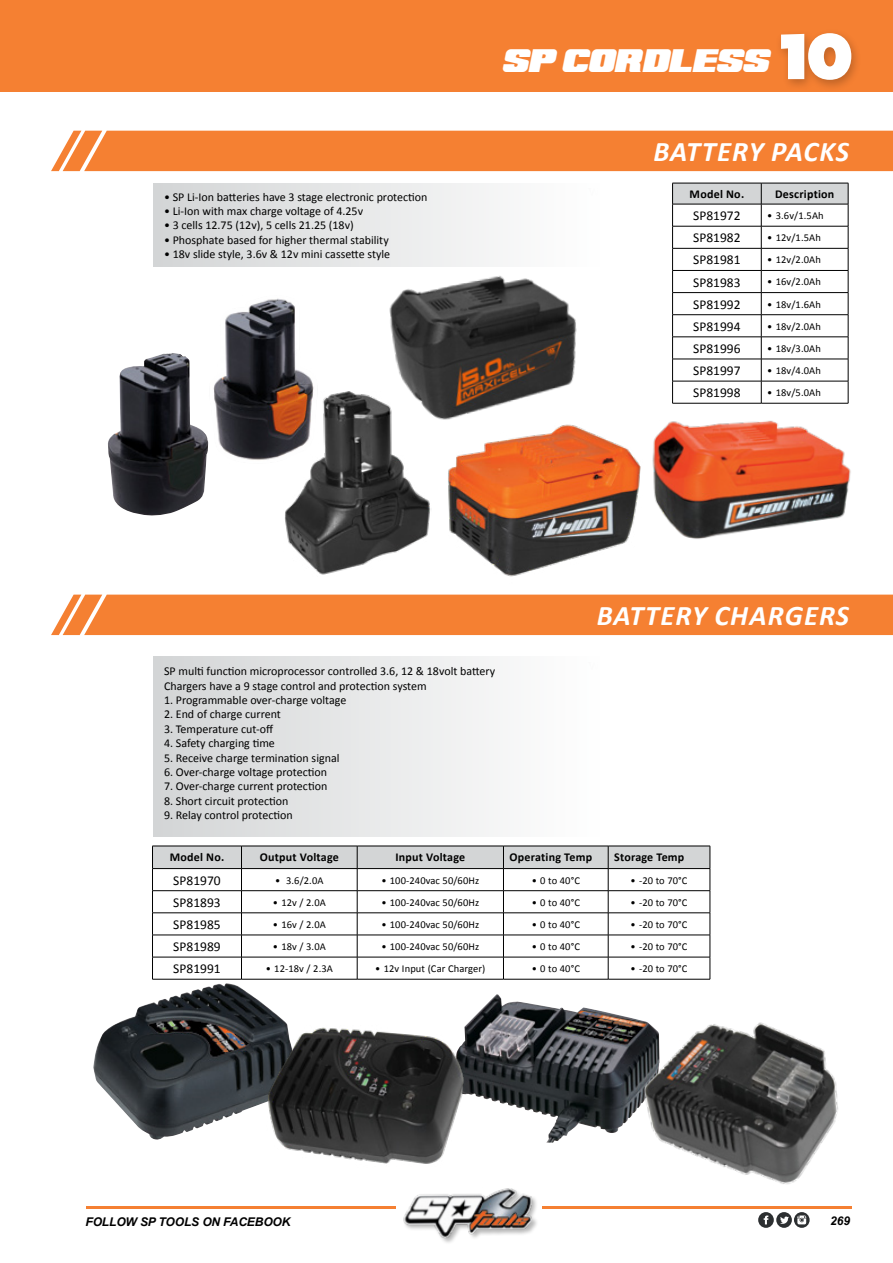
<style>
.page{position:relative;width:893px;height:1263px;background:#fff}
.page>*{position:absolute;margin:0;border:0;box-sizing:border-box;transform-origin:0 0}
.t1{font:italic 700 28.5px "Calibri";letter-spacing:.04em;color:#fff}
.t2{font:italic 28.5px "Super Retro M54";color:#fff}
.t3{font:13.5px "Calibri";color:#000}
.t4{font:12px/14.4px "Calibri";color:#000}
.t5{font:700 12px "Calibri";letter-spacing:.02em;color:#000}
.t6{font:italic 700 12px "Arial";letter-spacing:-.01em;color:#000}
.t7{font:10.5px "Calibri";letter-spacing:.01em;color:#000}
.s1{font-family:"Futura Std";font-weight:800;font-style:normal;font-size:60px}
</style>
<div class="page">
<div style="left:0;top:0;width:893px;height:92px;background:#f58032"></div>
<div style="left:775px;top:29px;width:87px;height:63px;background:#000;opacity:.22"></div>
<div style="left:154px;top:656px;width:447px;height:181px;background:linear-gradient(to right,#d3d5d6,#fff)"></div>
<div style="left:154px;top:183px;width:447px;height:84px;background:linear-gradient(to right,#d3d5d6,#fff)"></div>
<hr style="left:152px;top:979px;width:89px;height:1px;background:#000">
<hr style="left:241px;top:979px;width:116px;height:1px;background:#000">
<hr style="left:357px;top:979px;width:146px;height:1px;background:#000">
<hr style="left:503px;top:979px;width:105px;height:1px;background:#000">
<hr style="left:608px;top:979px;width:102px;height:1px;background:#000">
<svg style="left:152px;top:846px;width:559px;height:133px"></svg>
<hr style="left:608px;top:868px;width:102px;height:1px;background:#000">
<svg style="left:672px;top:183px;width:177px;height:209px"></svg>
<hr style="left:761px;top:204px;width:87px;height:1px;background:#000">
<img style="left:93px;top:983px;width:164px;height:157px">
<img style="left:492px;top:994px;width:126px;height:149px">
<img style="left:672px;top:392px;width:179px;height:147px">
<img style="left:229px;top:999px;width:293px;height:165px">
<img style="left:618px;top:1015px;width:220px;height:169px">
<img style="left:448px;top:405px;width:228px;height:172px">
<div style="left:51px;top:131px;width:842px;height:40px;background:#f58032"></div>
<div style="left:51px;top:595px;width:842px;height:40px;background:#f58032"></div>
<img style="left:374px;top:263px;width:220px;height:168px">
<img style="left:208px;top:298px;width:106px;height:162px">
<img style="left:108px;top:353px;width:100px;height:163px">
<img style="left:284px;top:391px;width:147px;height:184px">
<svg style="left:794px;top:1212px;width:16px;height:16px"></svg>
<svg style="left:776px;top:1212px;width:16px;height:16px"></svg>
<svg style="left:758px;top:1212px;width:16px;height:16px"></svg>
<svg style="left:764px;top:1215px;width:4px;height:9px"></svg>
<svg style="left:797px;top:1215px;width:9px;height:9px"></svg>
<svg style="left:780px;top:1216px;width:9px;height:8px"></svg>
<img style="left:403px;top:1188px;width:133px;height:53px">
<hr style="left:542px;top:1206px;width:309px;height:2px;background:#f58032">
<hr style="left:86px;top:1206px;width:310px;height:2px;background:#f58032">
<h1 class="t2" style="left:502px;top:49px;width:355px">SP CORDLESS<span class="s1">10</span></h1>
<p class="t4" style="left:164px;top:189px;width:265px">• SP Li-Ion batteries have 3 stage electronic protection</p>
<p class="t4" style="left:164px;top:204px;width:201px">• Li-Ion with max charge voltage of 4.25v</p>
<p class="t4" style="left:164px;top:218px;width:191px">• 3 cells 12.75 (12v), 5 cells 21.25 (18v)</p>
<p class="t4" style="left:164px;top:233px;width:226px">• Phosphate based for higher thermal stability</p>
<p class="t4" style="left:164px;top:247px;width:228px">• 18v slide style, 3.6v &amp; 12v mini cassette style</p>
<h1 class="t1" style="left:653px;top:133px;width:197px">BATTERY PACKS</h1>
<p class="t5" style="left:690px;top:186px;width:56px">Model No.</p>
<p class="t5" style="left:775px;top:186px;width:61px">Description</p>
<p class="t3" style="left:693px;top:207px;width:49px">SP81972</p>
<p class="t7" style="left:767px;top:209px;width:58px">• 3.6v/1.5Ah</p>
<p class="t3" style="left:693px;top:229px;width:49px">SP81982</p>
<p class="t7" style="left:767px;top:231px;width:55px">• 12v/1.5Ah</p>
<p class="t3" style="left:693px;top:251px;width:49px">SP81981</p>
<p class="t7" style="left:767px;top:253px;width:55px">• 12v/2.0Ah</p>
<p class="t3" style="left:693px;top:274px;width:49px">SP81983</p>
<p class="t7" style="left:767px;top:275px;width:55px">• 16v/2.0Ah</p>
<p class="t3" style="left:693px;top:296px;width:49px">SP81992</p>
<p class="t7" style="left:767px;top:297px;width:55px">• 18v/1.6Ah</p>
<p class="t3" style="left:693px;top:318px;width:49px">SP81994</p>
<p class="t7" style="left:767px;top:320px;width:55px">• 18v/2.0Ah</p>
<p class="t3" style="left:693px;top:340px;width:49px">SP81996</p>
<p class="t7" style="left:767px;top:342px;width:55px">• 18v/3.0Ah</p>
<p class="t3" style="left:693px;top:362px;width:49px">SP81997</p>
<p class="t7" style="left:767px;top:364px;width:55px">• 18v/4.0Ah</p>
<p class="t3" style="left:693px;top:384px;width:49px">SP81998</p>
<p class="t7" style="left:767px;top:386px;width:55px">• 18v/5.0Ah</p>
<h1 class="t1" style="left:597px;top:597px;width:254px">BATTERY CHARGERS</h1>
<p class="t4" style="left:164px;top:664px;width:333px">SP multi function microprocessor controlled 3.6, 12 &amp; 18volt battery<br>Chargers have a 9 stage control and protection system</p>
<p class="t4" style="left:164px;top:693px;width:184px">1. Programmable over-charge voltage</p>
<p class="t4" style="left:164px;top:707px;width:118px">2. End of charge current</p>
<p class="t4" style="left:164px;top:721px;width:111px">3. Temperature cut-off</p>
<p class="t4" style="left:164px;top:736px;width:112px">4. Safety charging time</p>
<p class="t4" style="left:164px;top:750px;width:177px">5. Receive charge termination signal</p>
<p class="t4" style="left:164px;top:765px;width:165px">6. Over-charge voltage protection</p>
<p class="t4" style="left:164px;top:779px;width:165px">7. Over-charge current protection</p>
<p class="t4" style="left:164px;top:793px;width:126px">8. Short circuit protection</p>
<p class="t4" style="left:164px;top:808px;width:130px">9. Relay control protection</p>
<p class="t5" style="left:170px;top:849px;width:56px">Model No.</p>
<p class="t5" style="left:260px;top:849px;width:81px">Output Voltage</p>
<p class="t5" style="left:395px;top:849px;width:71px">Input Voltage</p>
<p class="t5" style="left:509px;top:849px;width:84px">Operating Temp</p>
<p class="t5" style="left:614px;top:849px;width:72px">Storage Temp</p>
<p class="t3" style="left:173px;top:872px;width:49px">SP81970</p>
<p class="t7" style="left:275px;top:873px;width:50px">• 3.6/2.0A</p>
<p class="t7" style="left:381px;top:873px;width:99px">• 100-240vac 50/60Hz</p>
<p class="t7" style="left:532px;top:873px;width:50px">• 0 to 40°C</p>
<p class="t7" style="left:631px;top:873px;width:58px">• -20 to 70°C</p>
<p class="t3" style="left:173px;top:894px;width:49px">SP81893</p>
<p class="t7" style="left:273px;top:895px;width:55px">• 12v / 2.0A</p>
<p class="t7" style="left:381px;top:895px;width:99px">• 100-240vac 50/60Hz</p>
<p class="t7" style="left:532px;top:895px;width:50px">• 0 to 40°C</p>
<p class="t7" style="left:631px;top:895px;width:58px">• -20 to 70°C</p>
<p class="t3" style="left:173px;top:916px;width:49px">SP81985</p>
<p class="t7" style="left:273px;top:918px;width:55px">• 16v / 2.0A</p>
<p class="t7" style="left:381px;top:918px;width:99px">• 100-240vac 50/60Hz</p>
<p class="t7" style="left:532px;top:918px;width:50px">• 0 to 40°C</p>
<p class="t7" style="left:631px;top:918px;width:58px">• -20 to 70°C</p>
<p class="t3" style="left:173px;top:938px;width:49px">SP81989</p>
<p class="t7" style="left:273px;top:940px;width:55px">• 18v / 3.0A</p>
<p class="t7" style="left:381px;top:940px;width:99px">• 100-240vac 50/60Hz</p>
<p class="t7" style="left:532px;top:940px;width:50px">• 0 to 40°C</p>
<p class="t7" style="left:631px;top:940px;width:58px">• -20 to 70°C</p>
<p class="t3" style="left:173px;top:960px;width:49px">SP81991</p>
<p class="t7" style="left:266px;top:962px;width:69px">• 12-18v / 2.3A</p>
<p class="t7" style="left:375px;top:962px;width:112px">• 12v Input (Car Charger)</p>
<p class="t7" style="left:532px;top:962px;width:50px">• 0 to 40°C</p>
<p class="t7" style="left:631px;top:962px;width:58px">• -20 to 70°C</p>
<p class="t6" style="left:86px;top:1213px;width:206px">FOLLOW SP TOOLS ON FACEBOOK</p>
<p class="t6" style="left:830px;top:1213px;width:21px">269</p>
</div>
